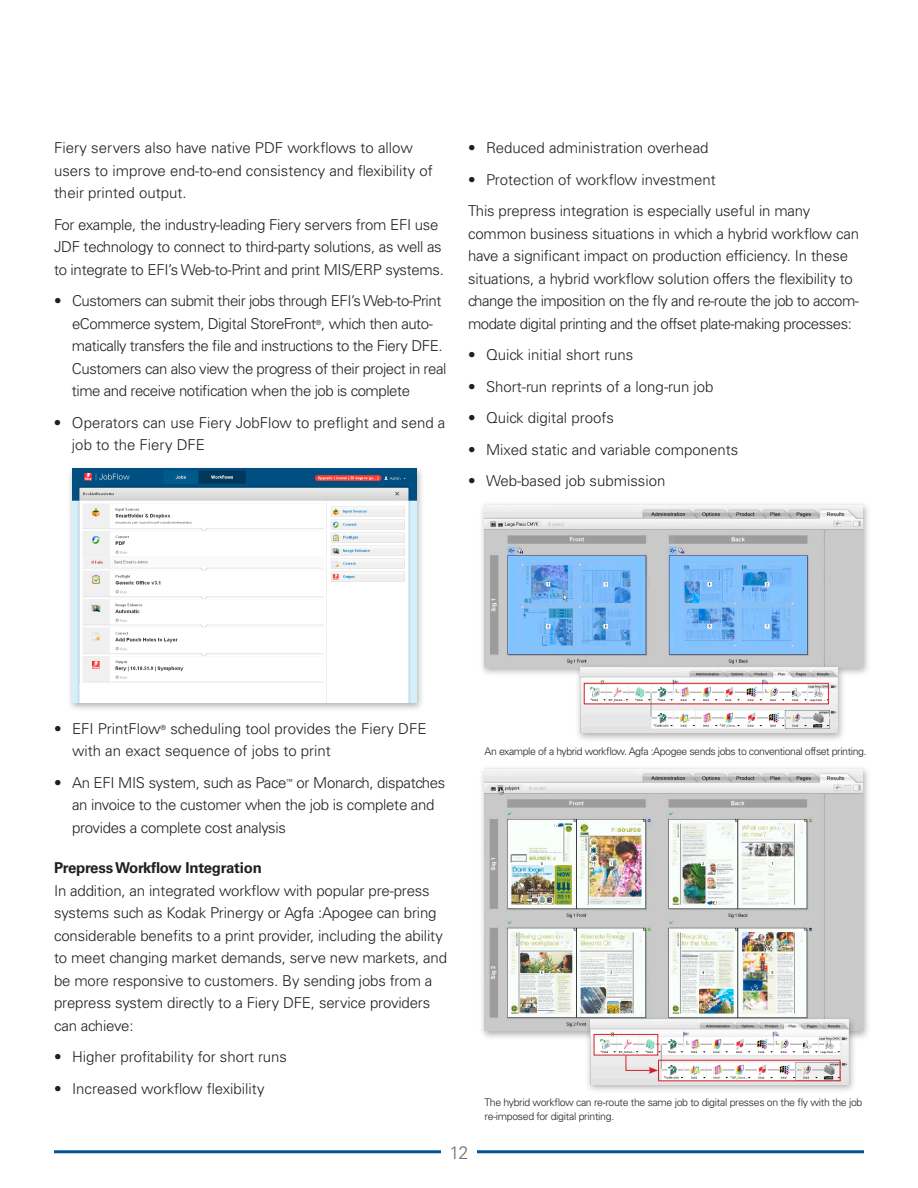
<style>
.page{position:relative;width:918px;height:1188px;background:#fff}
.page>*{position:absolute;margin:0;border:0;box-sizing:border-box;transform-origin:0 0}
.t1{font:300 18px "Univers LT Std";color:#717074}
.t2{font:300 15px/22.5px "Univers LT Std";letter-spacing:-.01em;color:#231f20}
.t3{font:300 15px/22.5px "Univers LT Std";letter-spacing:-.03em;color:#231f20}
.t4{font:700 15px "Univers LT Std";letter-spacing:-.015em;color:#231f20}
.t5{font:300 10.5px/13.5px "Univers LT Std";letter-spacing:-.03em;color:#231f20}
</style>
<div class="page">
<hr style="left:54px;top:1150px;width:387px;height:3px;background:#00539b">
<hr style="left:477px;top:1150px;width:387px;height:3px;background:#00539b">
<div style="left:67px;top:464px;width:357px;height:248px;background:#231f20;opacity:.35"></div>
<img style="left:72px;top:468px;width:344px;height:234px">
<div style="left:479px;top:501px;width:392px;height:176px;background:#231f20;opacity:.35"></div>
<img style="left:485px;top:504px;width:378px;height:163px">
<div style="left:575px;top:664px;width:271px;height:78px;background:#231f20;opacity:.35"></div>
<img style="left:580px;top:668px;width:258px;height:65px">
<div style="left:479px;top:764px;width:392px;height:277px;background:#231f20;opacity:.35"></div>
<img style="left:485px;top:768px;width:378px;height:263px">
<div style="left:585px;top:1016px;width:271px;height:78px;background:#231f20;opacity:.35"></div>
<img style="left:590px;top:1019px;width:258px;height:65px">
<div style="left:584px;top:683px;width:245px;height:21px;border:1px solid #d2232a"></div>
<div style="left:658px;top:1060px;width:182px;height:21px;border:1px solid #d2232a"></div>
<div style="left:594px;top:1034px;width:64px;height:21px;border:1px solid #d2232a"></div>
<svg style="left:625px;top:1055px;width:33px;height:19px"></svg>
<p class="t2" style="left:54px;top:137px;width:380px">Fiery servers also have native PDF workflows to allow users to improve end-to-end consistency and flexibility of their printed output.</p>
<p class="t2" style="left:54px;top:213px;width:392px">For example, the industry-leading Fiery servers from EFI use<br>JDF technology to connect to third-party solutions, as well as to integrate to EFI’s Web-to-Print and print MIS/ERP systems.</p>
<p class="t3" style="left:72px;top:290px;width:376px;text-indent:-18px">• Customers can submit their jobs through EFI’s Web-to-Print eCommerce system, Digital StoreFront<sup>®</sup>, which then auto&shy;matically transfers the file and instructions to the Fiery DFE.<br>Customers can also view the progress of their project in real time and receive notification when the job is complete</p>
<p class="t2" style="left:72px;top:411px;width:375px;text-indent:-18px">• Operators can use Fiery JobFlow to preflight and send a job to the Fiery DFE</p>
<p class="t2" style="left:468px;top:137px;width:242px">• Reduced administration overhead</p>
<p class="t2" style="left:468px;top:164px;width:344px;line-height:31.5px">• Protection of workflow investment<br>This prepress integration is especially useful in many</p>
<p class="t2" style="left:468px;top:222px;width:393px">common business situations in which a hybrid workflow can have a significant impact on production efficiency. In these situations, a hybrid workflow solution offers the flexibility to change the imposition on the fly and re-route the job to accom&shy;modate digital printing and the offset plate-making processes:</p>
<p class="t2" style="left:468px;top:344px;width:167px">• Quick initial short runs</p>
<p class="t2" style="left:468px;top:375px;width:247px">• Short-run reprints of a long-run job</p>
<p class="t2" style="left:468px;top:407px;width:147px">• Quick digital proofs</p>
<p class="t2" style="left:468px;top:438px;width:272px">• Mixed static and variable components</p>
<p class="t2" style="left:468px;top:470px;width:199px">• Web-based job submission</p>
<p class="t2" style="left:72px;top:717px;width:356px;text-indent:-18px">• EFI PrintFlow<sup>®</sup> scheduling tool provides the Fiery DFE with an exact sequence of jobs to print</p>
<p class="t2" style="left:72px;top:771px;width:375px;text-indent:-18px">• An EFI MIS system, such as Pace<sup>™</sup> or Monarch, dispatches an invoice to the customer when the job is complete and provides a complete cost analysis</p>
<p class="t4" style="left:54px;top:859px;width:209px">Prepress Workflow Integration</p>
<p class="t2" style="left:54px;top:879px;width:395px">In addition, an integrated workflow with popular pre-press systems such as Kodak Prinergy or Agfa :Apogee can bring considerable benefits to a print provider, including the ability to meet changing market demands, serve new markets, and be more responsive to customers. By sending jobs from a prepress system directly to a Fiery DFE, service providers can achieve:</p>
<p class="t2" style="left:54px;top:1046px;width:235px">• Higher profitability for short runs</p>
<p class="t2" style="left:54px;top:1077px;width:212px">• Increased workflow flexibility</p>
<p class="t5" style="left:484px;top:744px;width:384px">An example of a hybrid workflow. Agfa :Apogee sends jobs to conventional offset printing.</p>
<p class="t5" style="left:484px;top:1096px;width:379px">The hybrid workflow can re-route the same job to digital presses on the fly with the job re-imposed for digital printing.</p>
<p class="t1" style="left:450px;top:1141px;width:20px">12</p>
</div>
